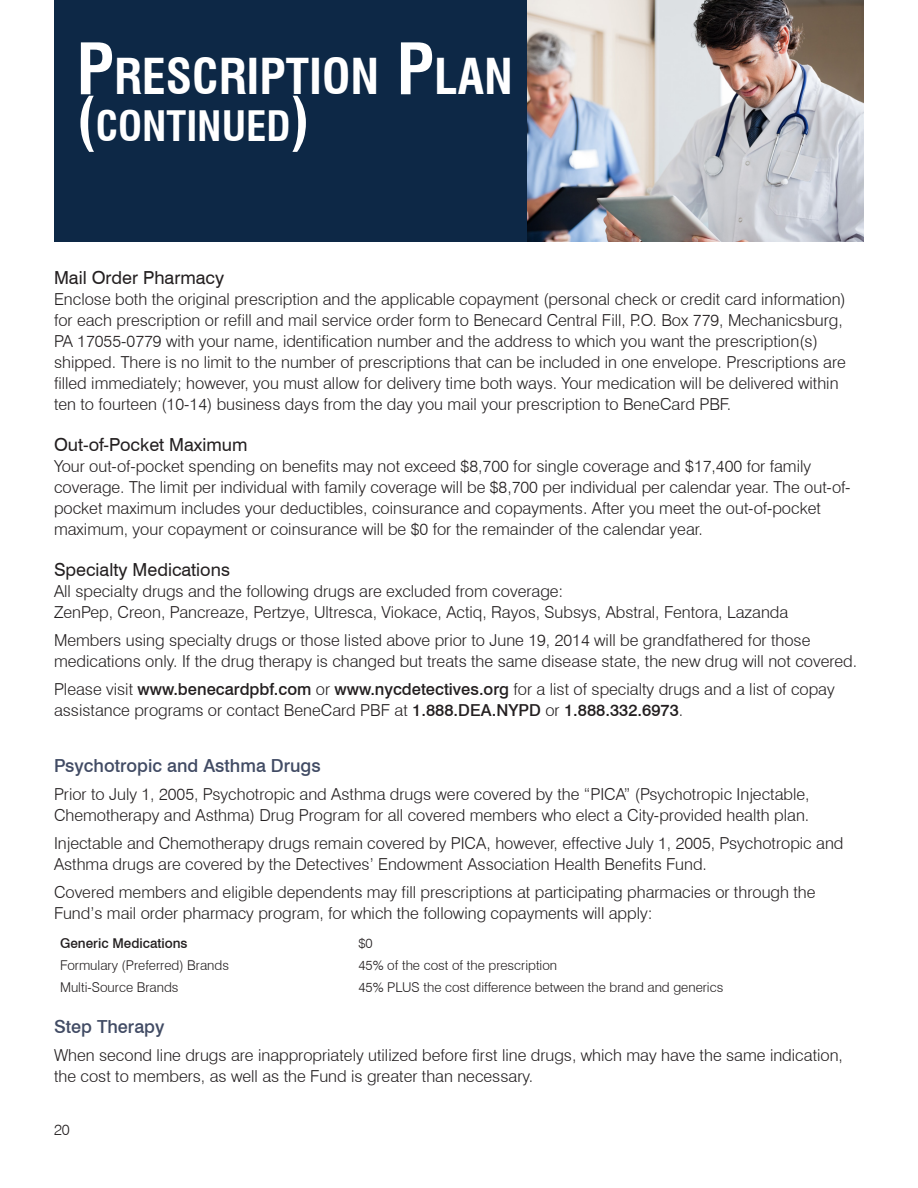
<style>
.page{position:relative;width:918px;height:1188px;background:#fff}
.page>*{position:absolute;margin:0;border:0;box-sizing:border-box;transform-origin:0 0}
.Header_Large2{font:700 condensed 48.3px "Swiss 721 BT";color:#fff}
.Header_Large2-2{font:700 condensed 40.95px "Swiss 721 BT";color:#fff}
.SubHeader_2{font:18px "Swiss 721 BT";color:#231f20}
.SubHeader{font:500 18px "Swiss 721 BT";color:#414b64}
.Body_Text{font:300 16.5px/21px "Swiss 721 BT";color:#231f20}
.t1{font:300 15px "Swiss 721 BT";color:#231f20}
.Text{font:300 13.5px "Swiss 721 BT";color:#231f20}
.Text-2{font:500 13.5px "Swiss 721 BT";color:#231f20}
.s1{font-size:69px}
.s2{font-size:58.5px}
.s3{font-weight:500}
</style>
<div class="page">
<div style="left:54px;top:0;width:474px;height:242px;background:#0d2846"></div>
<img style="left:528px;top:0;width:336px;height:242px">
<p class="Header_Large2" style="left:76px;top:48px;width:438px"><span class="s1">P</span>RESCRIPTION <span class="s1">P</span>LAN</p>
<p class="Header_Large2-2" style="left:76px;top:101px;width:235px"><span class="s2">(</span>CONTINUED<span class="s2">)</span></p>
<p class="SubHeader_2" style="left:54px;top:266px;width:172px">Mail Order Pharmacy</p>
<p class="Body_Text" style="left:54px;top:288px;width:793px">Enclose both the original prescription and the applicable copayment (personal check or credit card information) for each prescription or refill and mail service order form to Benecard Central Fill, P.O. Box 779, Mechanicsburg, PA 17055-0779 with your name, identification number and the address to which you want the prescription(s) shipped. There is no limit to the number of prescriptions that can be included in one envelope. Prescriptions are filled immediately; however, you must allow for delivery time both ways. Your medication will be delivered within ten to fourteen (10-14) business days from the day you mail your prescription to BeneCard PBF.</p>
<p class="SubHeader_2" style="left:54px;top:434px;width:195px">Out-of-Pocket Maximum</p>
<p class="Body_Text" style="left:54px;top:455px;width:798px">Your out-of-pocket spending on benefits may not exceed $8,700 for single coverage and $17,400 for family coverage. The limit per individual with family coverage will be $8,700 per individual per calendar year. The out-of&shy;pocket maximum includes your deductibles, coinsurance and copayments. After you meet the out-of-pocket maximum, your copayment or coinsurance will be $0 for the remainder of the calendar year.</p>
<p class="SubHeader_2" style="left:54px;top:559px;width:177px">Specialty Medications</p>
<p class="Body_Text" style="left:54px;top:581px;width:736px">All specialty drugs and the following drugs are excluded from coverage:<br>ZenPep, Creon, Pancreaze, Pertzye, Ultresca, Viokace, Actiq, Rayos, Subsys, Abstral, Fentora, Lazanda</p>
<p class="Body_Text" style="left:54px;top:629px;width:805px">Members using specialty drugs or those listed above prior to June 19, 2014 will be grandfathered for those medications only. If the drug therapy is changed but treats the same disease state, the new drug will not covered.</p>
<p class="Body_Text" style="left:54px;top:678px;width:782px">Please visit <span class="s3">www.benecardpbf.com</span> or <span class="s3">www.nycdetectives.org</span> for a list of specialty drugs and a list of copay assistance programs or contact BeneCard PBF at <span class="s3">1.888.DEA.NYPD</span> or <span class="s3">1.888.332.6973</span>.</p>
<p class="SubHeader" style="left:54px;top:755px;width:268px">Psychotropic and Asthma Drugs</p>
<p class="Body_Text" style="left:54px;top:784px;width:757px">Prior to July 1, 2005, Psychotropic and Asthma drugs were covered by the “PICA” (Psychotropic Injectable,<br>Chemotherapy and Asthma) Drug Program for all covered members who elect a City-provided health plan.</p>
<p class="Body_Text" style="left:54px;top:832px;width:791px">Injectable and Chemotherapy drugs remain covered by PICA, however, effective July 1, 2005, Psychotropic and<br>Asthma drugs are covered by the Detectives’ Endowment Association Health Benefits Fund.</p>
<p class="Body_Text" style="left:54px;top:881px;width:763px">Covered members and eligible dependents may fill prescriptions at participating pharmacies or through the<br>Fund’s mail order pharmacy program, for which the following copayments will apply:</p>
<p class="Text-2" style="left:60px;top:935px;width:129px">Generic Medications</p>
<p class="Text" style="left:358px;top:935px;width:16px">$0</p>
<p class="Text" style="left:60px;top:957px;width:171px">Formulary (Preferred) Brands</p>
<p class="Text" style="left:358px;top:957px;width:200px">45% of the cost of the prescription</p>
<p class="Text" style="left:60px;top:979px;width:120px">Multi-Source Brands</p>
<p class="Text" style="left:358px;top:979px;width:366px">45% PLUS the cost difference between the brand and generics</p>
<p class="SubHeader" style="left:54px;top:1016px;width:112px">Step Therapy</p>
<p class="Body_Text" style="left:54px;top:1045px;width:791px">When second line drugs are inappropriately utilized before first line drugs, which may have the same indication, the cost to members, as well as the Fund is greater than necessary.</p>
<p class="t1" style="left:54px;top:1121px;width:17px">20</p>
</div>
